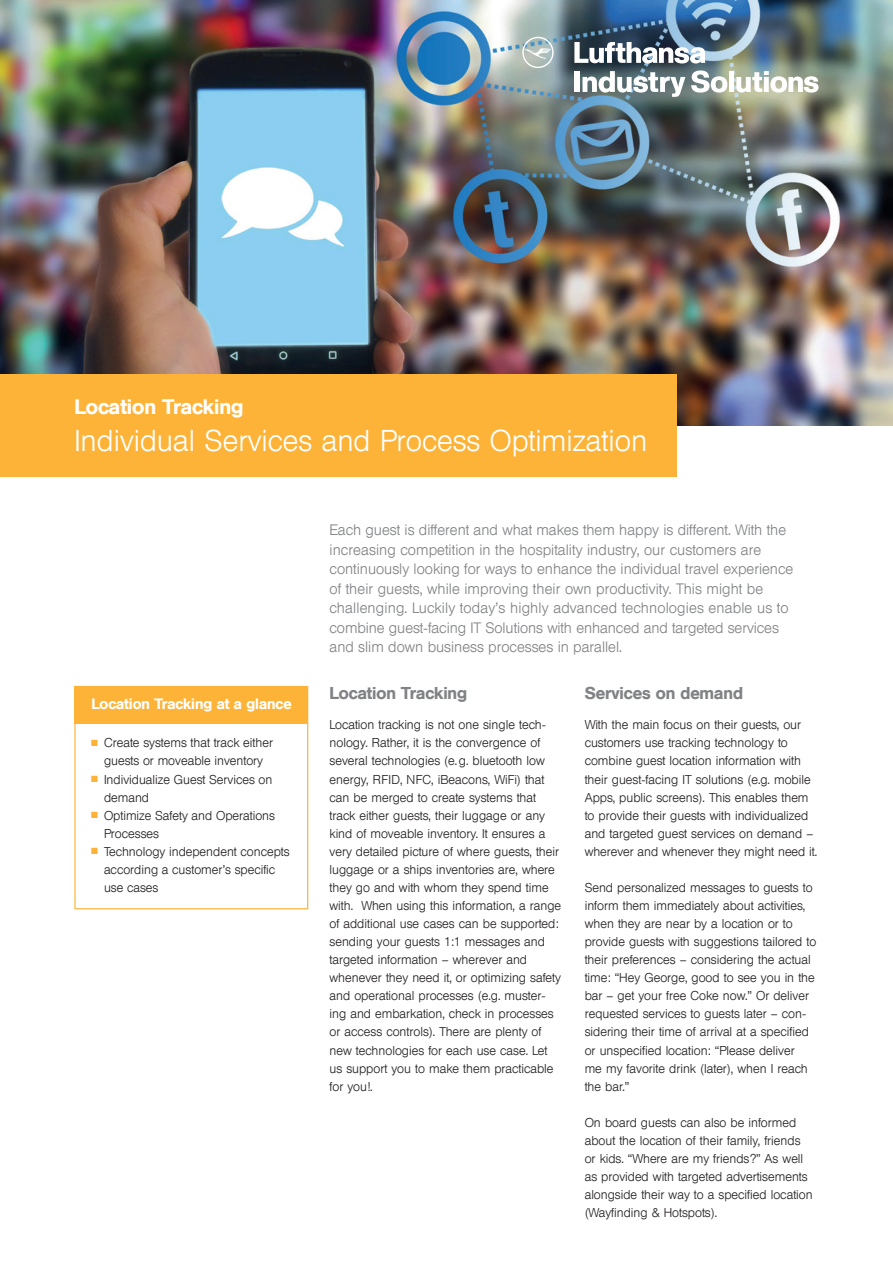
<style>
.page{position:relative;width:893px;height:1263px;background:#fff}
.page>*{position:absolute;margin:0;border:0;box-sizing:border-box;transform-origin:0 0}
.t1{font:300 30px "Lufthansa";color:#fff}
.t2{font:500 21px "Lufthansa";color:#fff}
.t3{font:500 17.1px "Lufthansa";color:#808285}
.t4{font:300 15px/19.5px "Lufthansa";color:#808285}
.t5{font:500 15px "Lufthansa";color:#fff}
.t6{font:300 12.75px/18px "Lufthansa";color:#231f20}
.s1{color:#fcb338}
</style>
<div class="page">
<img style="left:0;top:0;width:893px;height:425px">
<div style="left:74px;top:686px;width:234px;height:223px;border:1px solid #fcb338"></div>
<div style="left:74px;top:686px;width:234px;height:38px;background:#fcb338"></div>
<div style="left:0;top:374px;width:676px;height:102px;background:#fcb338"></div>
<svg style="left:522px;top:37px;width:32px;height:31px"></svg>
<svg style="left:574px;top:42px;width:131px;height:21px"></svg>
<div style="left:574px;top:71px;width:6px;height:21px;background:#fff"></div>
<svg style="left:582px;top:71px;width:103px;height:26px"></svg>
<svg style="left:691px;top:70px;width:36px;height:23px"></svg>
<div style="left:729px;top:71px;width:5px;height:21px;background:#fff"></div>
<svg style="left:736px;top:71px;width:83px;height:22px"></svg>
<h2 class="t2" style="left:74px;top:394px;width:171px">Location Tracking</h2>
<h1 class="t1" style="left:74px;top:424px;width:574px">Individual Services and Process Optimization</h1>
<p class="t5" style="left:91px;top:695px;width:202px">Location Tracking at a glance</p>
<p class="t6" style="left:91px;top:734px;width:183px;text-align:center"><span class="s1">■</span> Create systems that track either guests or moveable inventory</p>
<p class="t6" style="left:104px;top:770px;width:170px;text-indent:-13px"><span class="s1">■</span> Individualize Guest Services on demand</p>
<p class="t6" style="left:104px;top:806px;width:173px;text-indent:-13px"><span class="s1">■</span> Optimize Safety and Operations<br>Processes</p>
<p class="t6" style="left:104px;top:843px;width:187px;text-indent:-13px"><span class="s1">■</span> Technology independent concepts according a customer’s specific use cases</p>
<p class="t4" style="left:330px;top:521px;width:465px">Each guest is different and what makes them happy is different. With the increasing competition in the hospitality industry, our customers are continuously looking for ways to enhance the individual travel experience of their guests, while improving their own productivity. This might be challenging. Luckily today’s highly advanced technologies enable us to combine guest-facing IT Solutions with enhanced and targeted services and slim down business processes in parallel.</p>
<h3 class="t3" style="left:330px;top:683px;width:139px">Location Tracking</h3>
<p class="t6" style="left:330px;top:716px;width:233px">Location tracking is not one single tech&shy;nology. Rather, it is the convergence of several technologies (e.g. bluetooth low energy, RFID, NFC, iBeacons, WiFi) that can be merged to create systems that track either guests, their luggage or any kind of moveable inventory. It ensures a very detailed picture of where guests, their luggage or a ships inventories are, where they go and with whom they spend time with. When using this information, a range of additional use cases can be supported: sending your guests 1:1 messages and targeted information – wherever and whenever they need it, or optimizing safety and operational processes (e.g. muster&shy;ing and embarkation, check in processes or access controls). There are plenty of new technologies for each use case. Let us support you to make them practicable for you!.</p>
<h3 class="t3" style="left:585px;top:683px;width:160px">Services on demand</h3>
<p class="t6" style="left:585px;top:716px;width:234px">With the main focus on their guests, our customers use tracking technology to combine guest location information with their guest-facing IT solutions (e.g. mobile Apps, public screens). This enables them to provide their guests with individualized and targeted guest services on demand – wherever and whenever they might need it.</p>
<p class="t6" style="left:585px;top:879px;width:233px">Send personalized messages to guests to inform them immediately about activities, when they are near by a location or to provide guests with suggestions tailored to their preferences – considering the actual time: “Hey George, good to see you in the bar – get your free Coke now.” Or deliver requested services to guests later – con&shy;sidering their time of arrival at a specified or unspecified location: “Please deliver<br>me my favorite drink (later), when I reach the bar.”</p>
<p class="t6" style="left:585px;top:1114px;width:230px">On board guests can also be informed about the location of their family, friends or kids. “Where are my friends?” As well as provided with targeted advertisements alongside their way to a specified location (Wayfinding &amp; Hotspots).</p>
</div>
